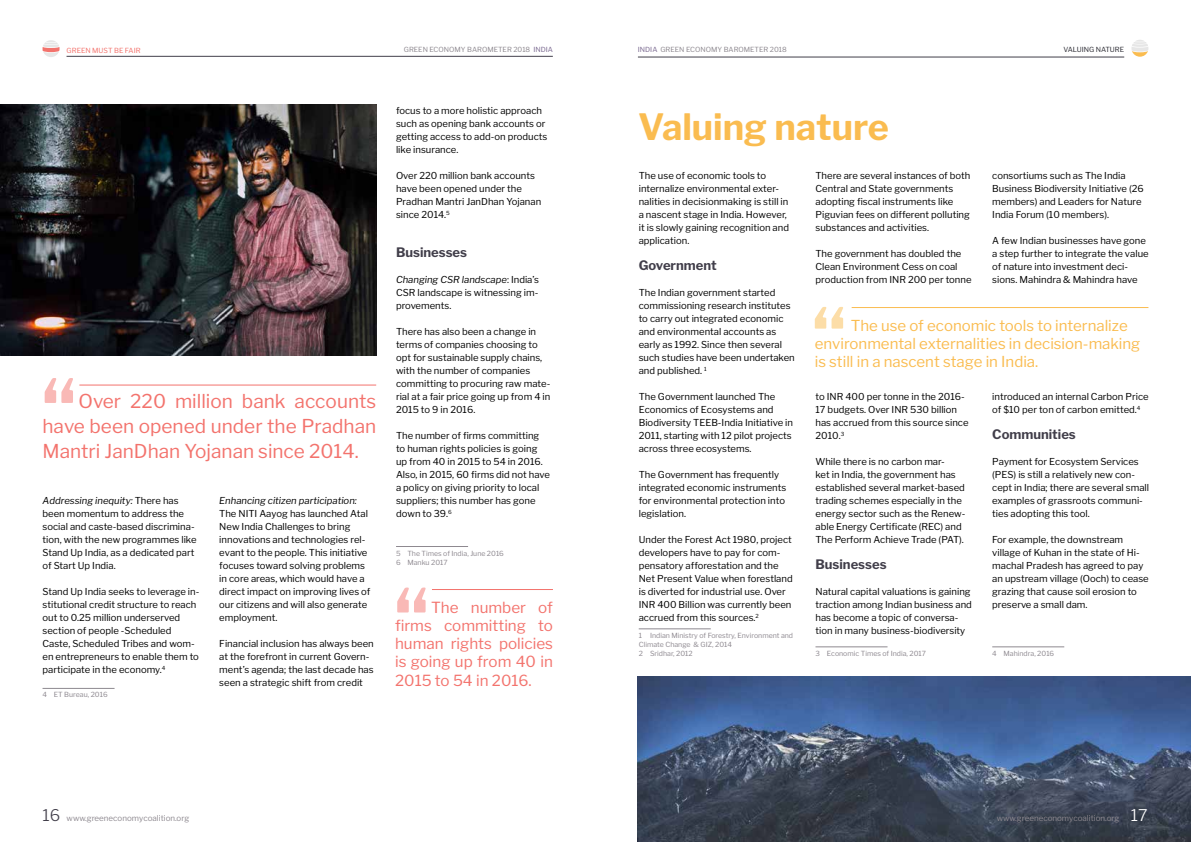
<style>
.page{position:relative;width:1191px;height:842px;background:#fff}
.page>*{position:absolute;margin:0;border:0;box-sizing:border-box;transform-origin:0 0}
.t1{font:700 36px "Libre Franklin";color:#fabc50}
.t2{font:19px/25px "Libre Franklin";color:#f3736d;text-align:justify}
.t3{font:15.2px/18.2px "Libre Franklin";color:#f3736d;text-align:justify}
.t4{font:15px/18px "Libre Franklin";color:#fabc50}
.t5{font:700 13px "Libre Franklin";color:#413e4a}
.t6{font:9.5px/13px "Libre Franklin";color:#000}
.t7{font:italic 9.5px "Libre Franklin";color:#000}
.t8{font:8px "Libre Franklin";color:#8e8990}
.t9{font:7px/9px "Libre Franklin";color:#8e8990}
.t10{font:7px "Libre Franklin";color:#f3736d}
.t11{font:7px "Libre Franklin";color:#2d2d35}
.s1{color:#7b6a91}
.s2{font-style:italic}
.s3{font-weight:300;font-size:16px;color:#413e4a}
.s4{font-weight:300;font-size:16px;color:#fff}
</style>
<div class="page">
<hr style="left:67px;top:56px;width:486px;height:1px;background:#413e4a">
<hr style="left:638px;top:57px;width:486px;height:1px;background:#413e4a">
<img style="left:638px;top:676px;width:553px;height:166px">
<hr style="left:639px;top:628px;width:72px;height:1px;background:#8e8990">
<hr style="left:815px;top:646px;width:72px;height:1px;background:#8e8990">
<hr style="left:992px;top:646px;width:72px;height:1px;background:#8e8990">
<hr style="left:851px;top:307px;width:297px;height:1px;background:#fabc50">
<svg style="left:814px;top:307px;width:29px;height:22px"></svg>
<svg style="left:1131px;top:40px;width:17px;height:17px"></svg>
<hr style="left:43px;top:688px;width:72px;height:1px;background:#8e8990">
<hr style="left:396px;top:546px;width:72px;height:1px;background:#8e8990">
<img style="left:0;top:105px;width:376px;height:251px">
<hr style="left:79px;top:385px;width:297px;height:1px;background:#f3736d">
<svg style="left:45px;top:378px;width:28px;height:25px"></svg>
<svg style="left:43px;top:40px;width:17px;height:17px"></svg>
<hr style="left:432px;top:589px;width:121px;height:1px;background:#f3736d">
<svg style="left:397px;top:587px;width:28px;height:25px"></svg>
<p class="t10" style="left:67px;top:46px;width:75px">GREEN MUST BE FAIR</p>
<p class="t9" style="left:404px;top:45px;width:150px">GREEN ECONOMY BAROMETER 2018 <span class="s1">INDIA</span></p>
<p class="t9" style="left:638px;top:45px;width:150px"><span class="s1">INDIA</span> GREEN ECONOMY BAROMETER 2018</p>
<p class="t11" style="left:1063px;top:45px;width:62px">VALUING NATURE</p>
<h2 class="t2" style="left:43px;top:389px;width:335px;text-indent:36px">Over 220 million bank accounts have been opened under the Pradhan Mantri JanDhan Yojanan since 2014.</h2>
<p class="t6" style="left:43px;top:494px;width:155px"><span class="s2">Addressing inequity:</span> There has been momentum to address the social and caste-based discrimina&shy;tion, with the new programmes like<br>Stand Up India, as a dedicated part of Start Up India.</p>
<p class="t6" style="left:43px;top:585px;width:158px">Stand Up India seeks to leverage in&shy;stitutional credit structure to reach out to 0.25 million underserved section of people -Scheduled Caste, Scheduled Tribes and wom&shy;en entrepreneurs to enable them to participate in the economy.<sup>4</sup></p>
<p class="t9" style="left:43px;top:690px;width:67px">4 ET Bureau, 2016</p>
<p class="t7" style="left:219px;top:495px;width:139px">Enhancing citizen participation:</p>
<p class="t6" style="left:219px;top:507px;width:153px">The NITI Aayog has launched Atal<br>New India Challenges to bring innovations and technologies rel&shy;evant to the people. This initiative focuses toward solving problems in core areas, which would have a direct impact on improving lives of our citizens and will also generate employment.</p>
<p class="t6" style="left:219px;top:637px;width:156px">Financial inclusion has always been at the forefront in current Govern&shy;ment’s agenda; the last decade has seen a strategic shift from credit</p>
<p class="t6" style="left:396px;top:104px;width:153px">focus to a more holistic approach such as opening bank accounts or getting access to add-on products like insurance.</p>
<p class="t6" style="left:396px;top:169px;width:147px">Over 220 million bank accounts have been opened under the<br>Pradhan Mantri JanDhan Yojanan since 2014.<sup>5</sup></p>
<h3 class="t5" style="left:396px;top:244px;width:73px">Businesses</h3>
<p class="t6" style="left:396px;top:273px;width:144px;text-align:justify"><span class="s2">Changing CSR landscape</span>: India’s CSR landscape is witnessing im&shy;provements.</p>
<p class="t6" style="left:396px;top:325px;width:156px">There has also been a change in terms of companies choosing to opt for sustainable supply chains, with the number of companies committing to procuring raw mate&shy;rial at a fair price going up from 4 in<br>2015 to 9 in 2016.</p>
<p class="t6" style="left:396px;top:429px;width:155px">The number of firms committing to human rights policies is going up from 40 in 2015 to 54 in 2016.<br>Also, in 2015, 60 firms did not have a policy on giving priority to local suppliers; this number has gone down to 39.<sup>6</sup></p>
<p class="t9" style="left:396px;top:548px;width:109px">5 The Times of India, June 2016<br>6 Manku 2017</p>
<h3 class="t3" style="left:395px;top:598px;width:159px;text-indent:36px">The number of firms committing to human rights policies is going up from 40 in 2015 to 54 in 2016.</h3>
<h1 class="t1" style="left:638px;top:105px;width:252px">Valuing nature</h1>
<p class="t6" style="left:639px;top:169px;width:152px">The use of economic tools to internalize environmental exter&shy;nalities in decisionmaking is still in a nascent stage in India. However, it is slowly gaining recognition and application.</p>
<h3 class="t5" style="left:639px;top:257px;width:80px">Government</h3>
<p class="t6" style="left:639px;top:286px;width:158px">The Indian government started commissioning research institutes to carry out integrated economic and environmental accounts as early as 1992. Since then several such studies have been undertaken and published. <sup>1</sup></p>
<p class="t6" style="left:639px;top:390px;width:156px">The Government launched The<br>Economics of Ecosystems and<br>Biodiversity TEEB-India Initiative in<br>2011, starting with 12 pilot projects across three ecosystems.</p>
<p class="t6" style="left:639px;top:468px;width:149px">The Government has frequently integrated economic instruments for environmental protection into legislation.</p>
<p class="t6" style="left:639px;top:533px;width:155px">Under the Forest Act 1980, project developers have to pay for com&shy;pensatory afforestation and the Net Present Value when forestland is diverted for industrial use. Over INR 400 Billion was currently been accrued from this sources.<sup>2</sup></p>
<p class="t9" style="left:639px;top:631px;width:156px">1 Indian Ministry of Forestry, Environment and<br>Climate Change &amp; GIZ, 2014<br>2 Sridhar, 2012</p>
<p class="t6" style="left:815px;top:169px;width:156px">There are several instances of both Central and State governments adopting fiscal instruments like Piguvian fees on different polluting substances and activities.</p>
<p class="t6" style="left:815px;top:247px;width:158px">The government has doubled the<br>Clean Environment Cess on coal production from INR 200 per tonne</p>
<p class="t6" style="left:992px;top:169px;width:153px">consortiums such as The India<br>Business Biodiversity Initiative (26 members) and Leaders for Nature<br>India Forum (10 members).</p>
<p class="t6" style="left:992px;top:234px;width:158px">A few Indian businesses have gone a step further to integrate the value of nature into investment deci&shy;sions. Mahindra &amp; Mahindra have</p>
<h3 class="t4" style="left:814px;top:316px;width:327px;text-indent:36px">The use of economic tools to internalize environmental externalities in decision-making is still in a nascent stage in India.</h3>
<p class="t6" style="left:815px;top:390px;width:155px">to INR 400 per tonne in the 2016-<br>17 budgets. Over INR 530 billion has accrued from this source since<br>2010.<sup>3</sup></p>
<p class="t6" style="left:815px;top:455px;width:151px">While there is no carbon mar-<br>ket in India, the government has established several market-based trading schemes especially in the energy sector such as the Renew&shy;able Energy Certificate (REC) and<br>The Perform Achieve Trade (PAT).</p>
<h3 class="t5" style="left:815px;top:556px;width:73px">Businesses</h3>
<p class="t6" style="left:815px;top:585px;width:158px">Natural capital valuations is gaining traction among Indian business and has become a topic of conversa&shy;tion in many business-biodiversity</p>
<p class="t9" style="left:815px;top:649px;width:112px">3 Economic Times of India, 2017</p>
<p class="t6" style="left:992px;top:390px;width:158px">introduced an internal Carbon Price of $10 per ton of carbon emitted.<sup>4</sup></p>
<h3 class="t5" style="left:992px;top:426px;width:85px">Communities</h3>
<p class="t6" style="left:992px;top:455px;width:158px">Payment for Ecosystem Services (PES) is still a relatively new con&shy;cept in India; there are several small examples of grassroots communi&shy;ties adopting this tool.</p>
<p class="t6" style="left:992px;top:533px;width:158px">For example, the downstream village of Kuhan in the state of Hi&shy;machal Pradesh has agreed to pay an upstream village (Ooch) to cease grazing that cause soil erosion to preserve a small dam.</p>
<p class="t9" style="left:992px;top:649px;width:63px">4 Mahindra, 2016</p>
<p class="t8" style="left:43px;top:813px;width:148px"><span class="s3">16</span> www.greeneconomycoalition.org</p>
<p class="t8" style="left:996px;top:813px;width:152px">www.greeneconomycoalition.org <span class="s4">17</span></p>
</div>
